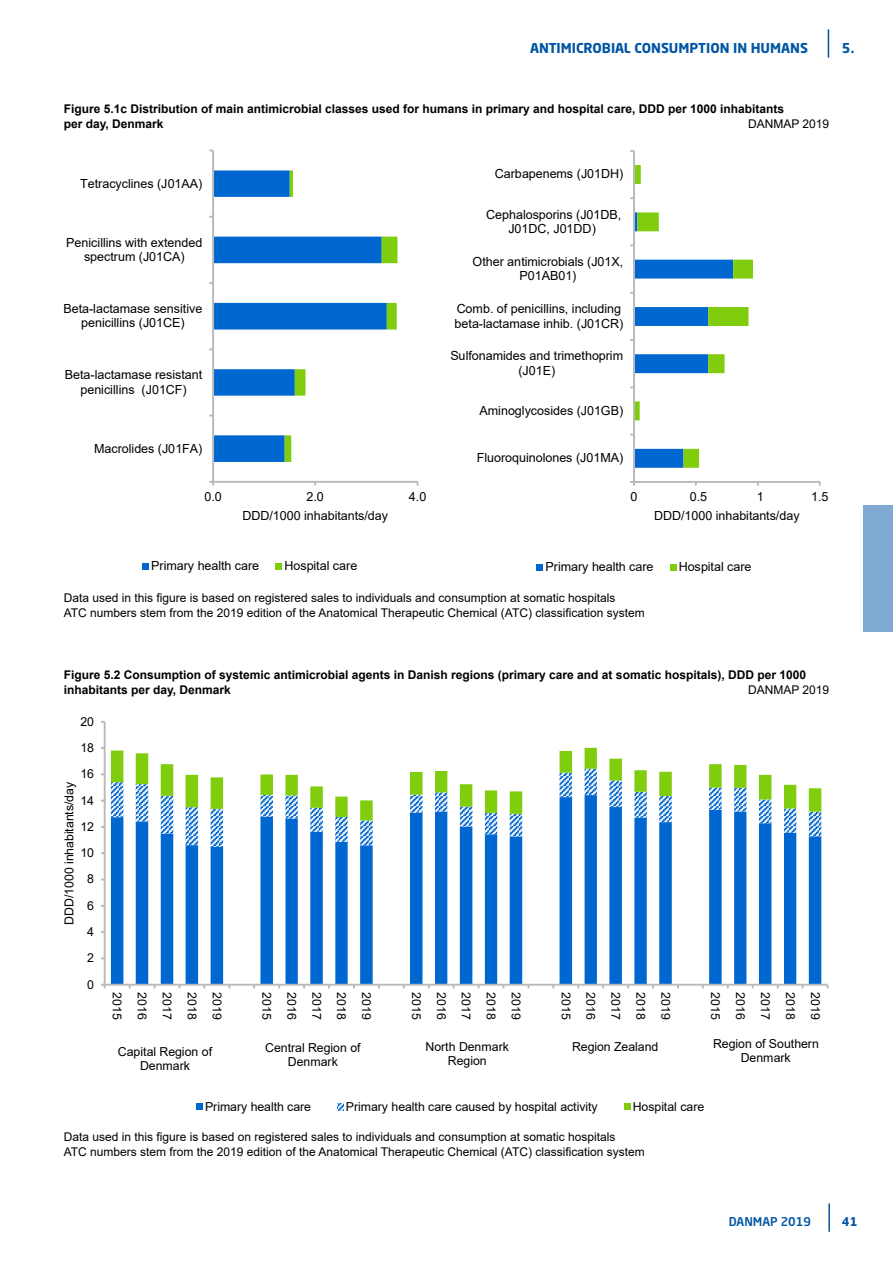
<style>
.page{position:relative;width:893px;height:1263px;background:#fff}
.page>*{position:absolute;margin:0;border:0;box-sizing:border-box;transform-origin:0 0}
.t1{font:700 13.5px "Neo Sans Std";color:#0055a5}
.t2{font:12.6px/14.4px "Arial";letter-spacing:-.005em;color:#000;text-align:center}
.t3{font:12.3px/14px "Arial";letter-spacing:-.005em;color:#000;text-align:center}
.t4{font:12px/15px "Arial";color:#000}
.t5{font:700 12px/15px "Arial";color:#000}
.t6{font:500 12px "Neo Sans Std";color:#0055a5}
.t7{font:700 12px "Neo Sans Std";color:#0055a5}
.s1{font-style:inherit}
</style>
<div class="page">
<hr style="left:828px;top:1203px;width:2px;height:29px;background:#0055a5">
<svg style="left:828px;top:29px;width:1px;height:29px"></svg>
<svg style="left:214px;top:170px;width:71px;height:292px"></svg>
<svg style="left:285px;top:170px;width:112px;height:292px"></svg>
<hr style="left:213px;top:481px;width:205px;height:2px;background:#b9babd">
<hr style="left:212px;top:151px;width:2px;height:331px;background:#b9babd">
<svg style="left:209px;top:481px;width:5px;height:5px"></svg>
<div style="left:142px;top:563px;width:7px;height:6px;background:#0066d0"></div>
<svg style="left:276px;top:563px;width:6px;height:6px"></svg>
<hr style="left:634px;top:481px;width:186px;height:2px;background:#b9babd">
<hr style="left:633px;top:151px;width:2px;height:331px;background:#b9babd">
<svg style="left:630px;top:481px;width:5px;height:5px"></svg>
<svg style="left:630px;top:165px;width:123px;height:303px"></svg>
<div style="left:537px;top:564px;width:6px;height:7px;background:#0066d0"></div>
<div style="left:670px;top:564px;width:6px;height:7px;background:#7fcd0d"></div>
<svg style="left:111px;top:847px;width:710px;height:137px"></svg>
<svg style="left:111px;top:820px;width:710px;height:27px"></svg>
<svg style="left:111px;top:748px;width:710px;height:72px"></svg>
<hr style="left:104px;top:722px;width:2px;height:263px;background:#b9babd">
<hr style="left:105px;top:984px;width:722px;height:2px;background:#b9babd">
<svg style="left:101px;top:984px;width:5px;height:4px"></svg>
<div style="left:196px;top:1104px;width:7px;height:6px;background:#0066d0"></div>
<svg style="left:337px;top:1104px;width:6px;height:6px"></svg>
<svg style="left:624px;top:1104px;width:6px;height:6px"></svg>
<div style="left:863px;top:505px;width:30px;height:126px;background:#80aad2"></div>
<p class="t1" style="left:530px;top:39px;width:279px">ANTIMICROBIAL CONSUMPTION IN HUMANS</p>
<p class="t1" style="left:842px;top:39px;width:14px">5.</p>
<p class="t5" style="left:64px;top:102px;width:722px">Figure 5.1c Distribution of main antimicrobial classes used for humans in primary and hospital care, DDD per 1000 inhabitants per day, Denmark</p>
<p class="t4" style="left:748px;top:117px;width:83px">DANMAP 2019</p>
<p class="t2" style="left:80px;top:176px;width:124px">Tetracyclines (J01AA)</p>
<p class="t2" style="left:66px;top:235px;width:138px">Penicillins with extended spectrum (J01CA)</p>
<p class="t2" style="left:64px;top:301px;width:140px">Beta-lactamase sensitive penicillins (J01CE)</p>
<p class="t2" style="left:65px;top:367px;width:139px">Beta-lactamase resistant penicillins (J01CF)</p>
<p class="t2" style="left:94px;top:441px;width:110px">Macrolides (J01FA)</p>
<p class="t2" style="left:204px;top:489px;width:19px">0.0</p>
<p class="t2" style="left:409px;top:489px;width:19px">4.0</p>
<p class="t2" style="left:242px;top:486px;width:147px;line-height:19.2px">2.0<br>DDD/1000 inhabitant<span class="s1">s/</span>day</p>
<p class="t2" style="left:151px;top:559px;width:109px">Primary health care</p>
<p class="t2" style="left:284px;top:559px;width:74px">Hospital care</p>
<p class="t2" style="left:495px;top:167px;width:130px">Carbapenems (J01DH)</p>
<p class="t2" style="left:486px;top:207px;width:137px">Cephalosporins (J01DB,<br>J01DC, J01DD)</p>
<p class="t2" style="left:473px;top:254px;width:152px">Other antimicrobials (J01X,<br>P01AB01)</p>
<p class="t2" style="left:455px;top:301px;width:170px;text-align:left">Comb. of penicillins, including beta-lactamase inhib. (J01CR)</p>
<p class="t2" style="left:450px;top:349px;width:174px">Sulfonamides and trimethoprim (J01E)</p>
<p class="t2" style="left:480px;top:403px;width:145px">Aminoglycosides (J01GB)</p>
<p class="t2" style="left:477px;top:450px;width:148px">Fluoroquinolones (J01MA)</p>
<p class="t2" style="left:630px;top:489px;width:8px">0</p>
<p class="t2" style="left:811px;top:489px;width:19px">1.5</p>
<p class="t2" style="left:654px;top:487px;width:147px;line-height:19.2px;text-align:left;text-indent:103px">1<br>DDD/1000 inhabitant<span class="s1">s/</span>day</p>
<p class="t2" style="left:690px;top:489px;width:19px">0.5</p>
<p class="t2" style="left:546px;top:560px;width:109px">Primary health care</p>
<p class="t2" style="left:679px;top:560px;width:74px">Hospital care</p>
<p class="t4" style="left:64px;top:590px;width:582px">Data used in this figure is based on registered sales to individuals and consumption at somatic hospitals<br>ATC numbers stem from the 2019 edition of the Anatomical Therapeutic Chemical (ATC) classification system</p>
<p class="t5" style="left:64px;top:667px;width:744px">Figure 5.2 Consumption of systemic antimicrobial agents in Danish regions (primary care and at somatic hospitals), DDD per 1000 inhabitants per day, Denmark</p>
<p class="t4" style="left:748px;top:682px;width:83px">DANMAP 2019</p>
<p class="t3" style="left:80px;top:714px;width:15px">20</p>
<p class="t3" style="left:80px;top:740px;width:15px">18</p>
<p class="t3" style="left:80px;top:767px;width:15px">16</p>
<p class="t3" style="left:62px;top:925px;width:144px;rotate:-90deg">DDD/1000 inhabitants/day</p>
<p class="t3" style="left:80px;top:793px;width:15px">14</p>
<p class="t3" style="left:80px;top:819px;width:15px">12</p>
<p class="t3" style="left:80px;top:846px;width:15px">10</p>
<p class="t3" style="left:87px;top:872px;width:8px">8</p>
<p class="t3" style="left:87px;top:898px;width:8px">6</p>
<p class="t3" style="left:87px;top:924px;width:8px">4</p>
<p class="t3" style="left:87px;top:951px;width:8px">2</p>
<p class="t3" style="left:87px;top:977px;width:8px">0</p>
<p class="t3" style="left:124px;top:992px;width:29px;rotate:90deg">2015</p>
<p class="t3" style="left:149px;top:992px;width:29px;rotate:90deg">2016</p>
<p class="t3" style="left:174px;top:992px;width:29px;rotate:90deg">2017</p>
<p class="t3" style="left:199px;top:992px;width:29px;rotate:90deg">2018</p>
<p class="t3" style="left:224px;top:992px;width:29px;rotate:90deg">2019</p>
<p class="t3" style="left:274px;top:992px;width:29px;rotate:90deg">2015</p>
<p class="t3" style="left:299px;top:992px;width:29px;rotate:90deg">2016</p>
<p class="t3" style="left:324px;top:992px;width:29px;rotate:90deg">2017</p>
<p class="t3" style="left:349px;top:992px;width:29px;rotate:90deg">2018</p>
<p class="t3" style="left:374px;top:992px;width:29px;rotate:90deg">2019</p>
<p class="t3" style="left:423px;top:992px;width:29px;rotate:90deg">2015</p>
<p class="t3" style="left:448px;top:992px;width:29px;rotate:90deg">2016</p>
<p class="t3" style="left:473px;top:992px;width:29px;rotate:90deg">2017</p>
<p class="t3" style="left:498px;top:992px;width:29px;rotate:90deg">2018</p>
<p class="t3" style="left:523px;top:992px;width:29px;rotate:90deg">2019</p>
<p class="t3" style="left:573px;top:992px;width:29px;rotate:90deg">2015</p>
<p class="t3" style="left:598px;top:992px;width:29px;rotate:90deg">2016</p>
<p class="t3" style="left:623px;top:992px;width:29px;rotate:90deg">2017</p>
<p class="t3" style="left:648px;top:992px;width:29px;rotate:90deg">2018</p>
<p class="t3" style="left:673px;top:992px;width:29px;rotate:90deg">2019</p>
<p class="t3" style="left:723px;top:992px;width:29px;rotate:90deg">2015</p>
<p class="t3" style="left:748px;top:992px;width:29px;rotate:90deg">2016</p>
<p class="t3" style="left:772px;top:992px;width:29px;rotate:90deg">2017</p>
<p class="t3" style="left:797px;top:992px;width:29px;rotate:90deg">2018</p>
<p class="t3" style="left:822px;top:992px;width:29px;rotate:90deg">2019</p>
<p class="t3" style="left:118px;top:1044px;width:96px">Capital Region of<br>Denmark</p>
<p class="t3" style="left:426px;top:1040px;width:85px">North Denmark<br>Region</p>
<p class="t3" style="left:572px;top:1039px;width:88px">Region Zealand</p>
<p class="t3" style="left:713px;top:1037px;width:107px">Region of Southern<br>Denmark</p>
<p class="t3" style="left:265px;top:1041px;width:97px">Central Region of<br>Denmark</p>
<p class="t3" style="left:205px;top:1099px;width:107px">Primary health care</p>
<p class="t3" style="left:346px;top:1099px;width:253px">Primary health care caused by hospital activity</p>
<p class="t3" style="left:633px;top:1099px;width:73px">Hospital care</p>
<p class="t4" style="left:64px;top:1129px;width:582px">Data used in this figure is based on registered sales to individuals and consumption at somatic hospitals<br>ATC numbers stem from the 2019 edition of the Anatomical Therapeutic Chemical (ATC) classification system</p>
<p class="t6" style="left:729px;top:1214px;width:84px">DANMAP 2019</p>
<p class="t7" style="left:842px;top:1214px;width:17px">41</p>
</div>
